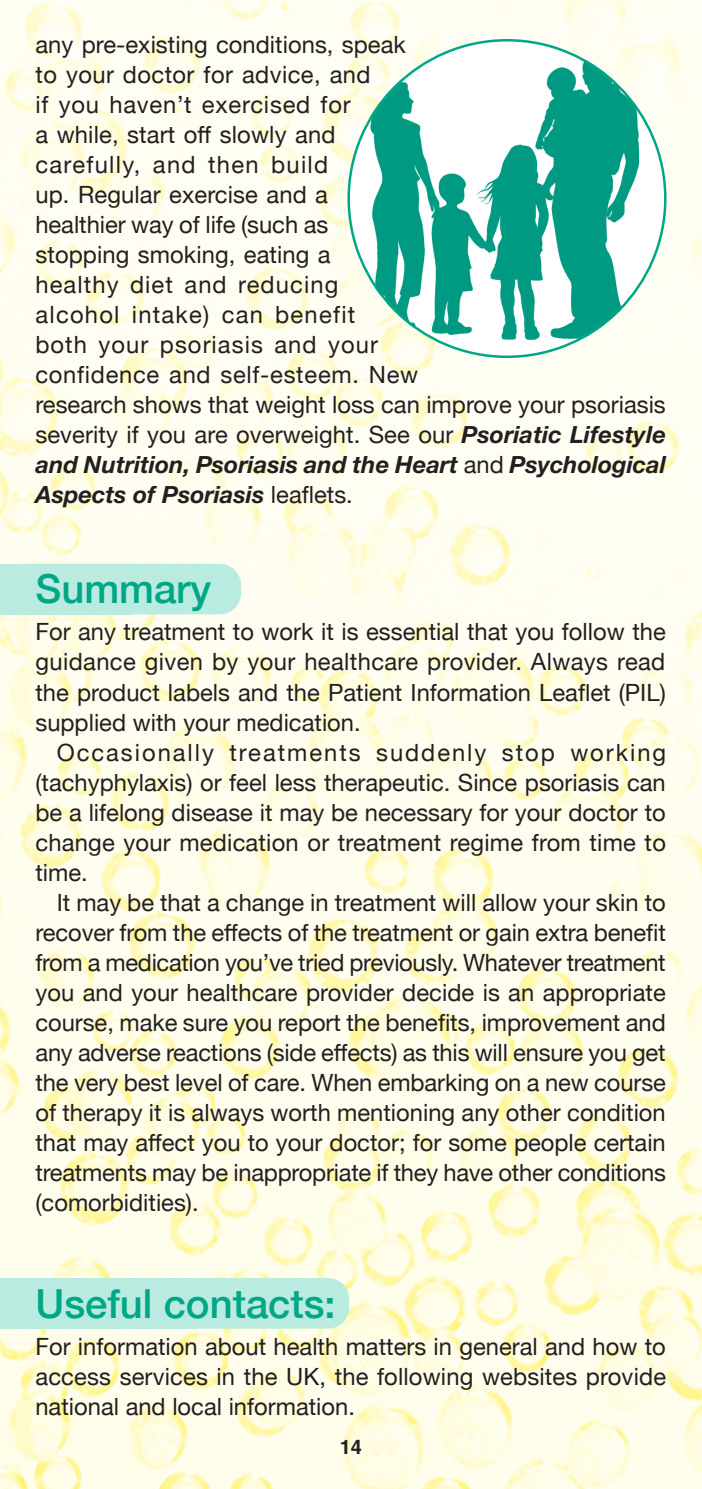
<style>
.page{position:relative;width:702px;height:1489px;background:#fff}
.page>*{position:absolute;margin:0;border:0;box-sizing:border-box;transform-origin:0 0}
.Sub_heads{font:500 40px "Helvetica Neue";color:#00a787}
.Main_Body_text{font:23.75px/30px "Helvetica Neue";letter-spacing:.005em;color:#231f20;text-align:justify}
.t1{font:700 20px "Helvetica";color:#231f20}
.s1{font-family:"Helvetica Neue LT Std";font-weight:700;font-style:italic}
</style>
<div class="page">
<img style="left:0;top:0;width:702px;height:1488px">
<div style="left:132px;top:563px;width:109px;height:51px;background:#b9ebe0"></div>
<div style="left:0;top:563px;width:132px;height:51px;background:#b9ebe0"></div>
<div style="left:6px;top:1277px;width:343px;height:51px;background:#b9ebe0;border-radius:21px"></div>
<div style="left:0;top:1277px;width:196px;height:51px;background:#b9ebe0"></div>
<hr style="left:701px;top:1065px;width:1px;height:51px;background:#b9ebe0">
<img style="left:350px;top:44px;width:314px;height:309px">
<p class="Main_Body_text" style="left:35px;top:31px;width:632px;text-align:left">any pre-existing conditions, speak<br>to your doctor for advice, and<br>if you haven’t exercised for<br>a while, start off slowly and<br>carefully, and then build<br>up. Regular exercise and a<br>healthier way of life (such as<br>stopping smoking, eating a<br>healthy diet and reducing<br>alcohol intake) can benefit<br>both your psoriasis and your<br>confidence and self-esteem. New<br>research shows that weight loss can improve your psoriasis severity if you are overweight. See our <span class="s1">Psoriatic Lifestyle and Nutrition, Psoriasis and the Heart</span> and <span class="s1">Psychological Aspects of Psoriasis</span> leaflets.</p>
<p class="Sub_heads" style="left:35px;top:557px;width:177px">Summary</p>
<p class="Main_Body_text" style="left:35px;top:618px;width:632px">For any treatment to work it is essential that you follow the guidance given by your healthcare provider. Always read the product labels and the Patient Information Leaflet (PIL) supplied with your medication.</p>
<p class="Main_Body_text" style="left:35px;top:738px;width:632px;text-indent:21px">Occasionally treatments suddenly stop working (tachyphylaxis) or feel less therapeutic. Since psoriasis can be a lifelong disease it may be necessary for your doctor to change your medication or treatment regime from time to time.</p>
<p class="Main_Body_text" style="left:35px;top:888px;width:632px;text-indent:21px">It may be that a change in treatment will allow your skin to recover from the effects of the treatment or gain extra benefit from a medication you’ve tried previously. Whatever treatment you and your healthcare provider decide is an appropriate course, make sure you report the benefits, improvement and any adverse reactions (side effects) as this will ensure you get the very best level of care. When embarking on a new course of therapy it is always worth mentioning any other condition that may affect you to your doctor; for some people certain treatments may be inappropriate if they have other conditions (comorbidities).</p>
<p class="Sub_heads" style="left:35px;top:1271px;width:302px">Useful contacts:</p>
<p class="Main_Body_text" style="left:35px;top:1332px;width:632px">For information about health matters in general and how to access services in the UK, the following websites provide national and local information.</p>
<p class="t1" style="left:340px;top:1434px;width:24px">14</p>
</div>
